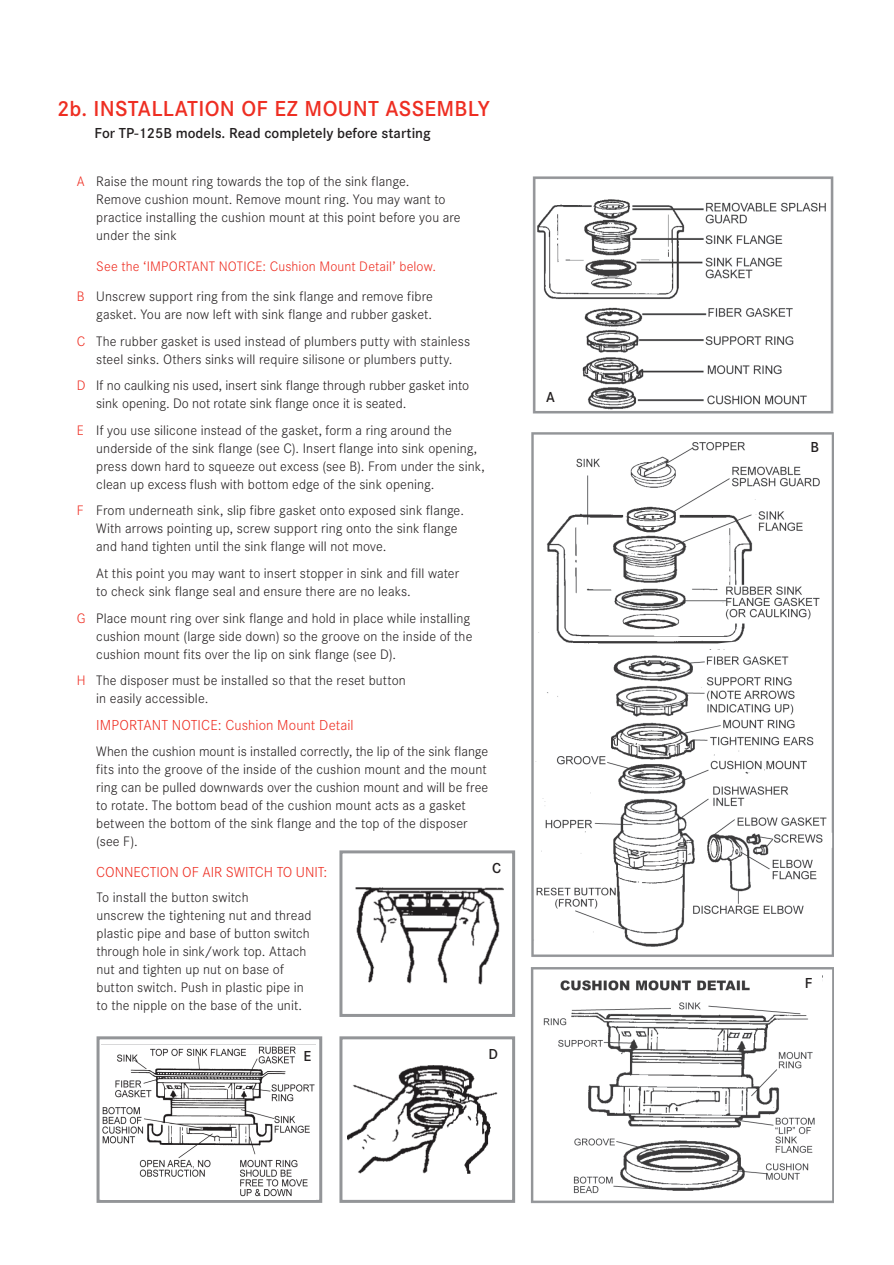
<style>
.page{position:relative;width:894px;height:1265px;background:#fff}
.page>*{position:absolute;margin:0;border:0;box-sizing:border-box;transform-origin:0 0}
.t1{font:600 22.5px "Corporate S";letter-spacing:.015em;color:#ee2e22}
.t2{font:300 15px "Corporate S";letter-spacing:.005em;color:#ee2e22}
.t3{font:600 15px "Corporate S";color:#231f20}
.t4{font:300 14.25px/18px "Corporate S";letter-spacing:.005em;color:#231f20}
.t5{font:300 14.25px "Corporate S";letter-spacing:.01em;color:#ee2e22}
.s1{color:#ee2e22}
</style>
<div class="page">
<img style="left:530px;top:432px;width:303px;height:772px">
<img style="left:532px;top:176px;width:302px;height:238px">
<div style="left:537px;top:388px;width:27px;height:20px;background:#fff"></div>
<div style="left:792px;top:437px;width:36px;height:21px;background:#fff"></div>
<div style="left:795px;top:973px;width:27px;height:21px;background:#fff"></div>
<img style="left:355px;top:887px;width:148px;height:98px">
<div style="left:339px;top:1036px;width:176px;height:166px;border:3px solid #939598"></div>
<div style="left:339px;top:850px;width:176px;height:166px;border:3px solid #939598"></div>
<div style="left:96px;top:1036px;width:226px;height:166px;background:#fff;border:3px solid #939598"></div>
<img style="left:101px;top:1044px;width:214px;height:155px">
<div style="left:300px;top:1046px;width:15px;height:21px;background:#fff"></div>
<img style="left:347px;top:1065px;width:151px;height:109px">
<h1 class="t1" style="left:57px;top:96px;width:434px">2b. INSTALLATION OF EZ MOUNT ASSEM BLY</h1>
<p class="t3" style="left:95px;top:124px;width:338px">For TP-125B models. Read completely before starting</p>
<p class="t4" style="left:96px;top:172px;width:366px;text-indent:-19px"><span class="s1">A</span> Raise the mount ring towards the top of the sink flange.<br>Remove cushion mount. Remove mount ring. You may want to practice installing the cushion mount at this point before you are under the sink</p>
<p class="t5" style="left:96px;top:258px;width:63px">See the ‘Important</p>
<p class="t5" style="left:219px;top:258px;width:17px">Notice</p>
<p class="t4" style="left:77px;top:250px;width:361px;line-height:30.8px;text-align:right"><span class="s1">: Cushion Mount Detail’ below.<br>B</span> Unscrew support ring from the sink flange and remove fibre</p>
<p class="t4" style="left:77px;top:301px;width:395px;line-height:26.5px;text-indent:19px">gasket. You are now left with sink flange and rubber gasket.<br><span class="s1">C</span> The rubber gasket is used instead of plumbers putty with stainless</p>
<p class="t4" style="left:77px;top:346px;width:394px;line-height:26.5px;text-align:center">steel sinks. Others sinks will require silisone or plumbers putty.<br><span class="s1">D</span> If no caulking nis used, insert sink flange through rubber gasket into</p>
<p class="t4" style="left:77px;top:390px;width:376px;line-height:26.5px;text-indent:19px">sink opening. Do not rotate sink flange once it is seated.<br><span class="s1">E</span> If you use silicone instead of the gasket, form a ring around the</p>
<p class="t4" style="left:96px;top:439px;width:390px">underside of the sink flange (see C). Insert flange into sink opening, press down hard to squeeze out excess (see B). From under the sink, clean up excess flush with bottom edge of the sink opening.</p>
<p class="t4" style="left:96px;top:501px;width:369px;text-indent:-19px"><span class="s1">F</span> From underneath sink, slip fibre gasket onto exposed sink flange.<br>With arrows pointing up, screw support ring onto the sink flange and hand tighten until the sink flange will not move.</p>
<p class="t4" style="left:96px;top:564px;width:364px">At this point you may want to insert stopper in sink and fill water to check sink flange seal and ensure there are no leaks.</p>
<p class="t4" style="left:96px;top:608px;width:378px;text-indent:-19px"><span class="s1">G</span> Place mount ring over sink flange and hold in place while installing cushion mount (large side down) so the groove on the inside of the cushion mount fits over the lip on sink flange (see D).</p>
<p class="t4" style="left:96px;top:671px;width:311px;text-indent:-19px"><span class="s1">H</span> The disposer must be installed so that the reset button in easily accessible.</p>
<p class="t2" style="left:96px;top:716px;width:259px">IMPORTANT NOTICE: Cushion Mount Detail</p>
<p class="t4" style="left:96px;top:742px;width:393px">When the cushion mount is installed correctly, the lip of the sink flange fits into the groove of the inside of the cushion mount and the mount ring can be pulled downwards over the cushion mount and will be free to rotate. The bottom bead of the cushion mount acts as a gasket between the bottom of the sink flange and the top of the disposer (see F).</p>
<p class="t2" style="left:96px;top:863px;width:233px">CONNECTION OF AIR SWITCH TO UNIT:</p>
<p class="t4" style="left:96px;top:888px;width:216px">To install the button switch<br>unscrew the tightening nut and thread plastic pipe and base of button switch through hole in sink/work top. Attach nut and tighten up nut on base of button switch. Push in plastic pipe in to the nipple on the base of the unit.</p>
<p class="t3" style="left:492px;top:859px;width:10px">C</p>
<p class="t3" style="left:303px;top:1046px;width:9px">E</p>
<p class="t3" style="left:488px;top:1044px;width:11px">D</p>
<p class="t3" style="left:546px;top:388px;width:10px">A</p>
<p class="t3" style="left:810px;top:438px;width:10px">B</p>
<p class="t3" style="left:804px;top:974px;width:9px">F</p>
</div>
